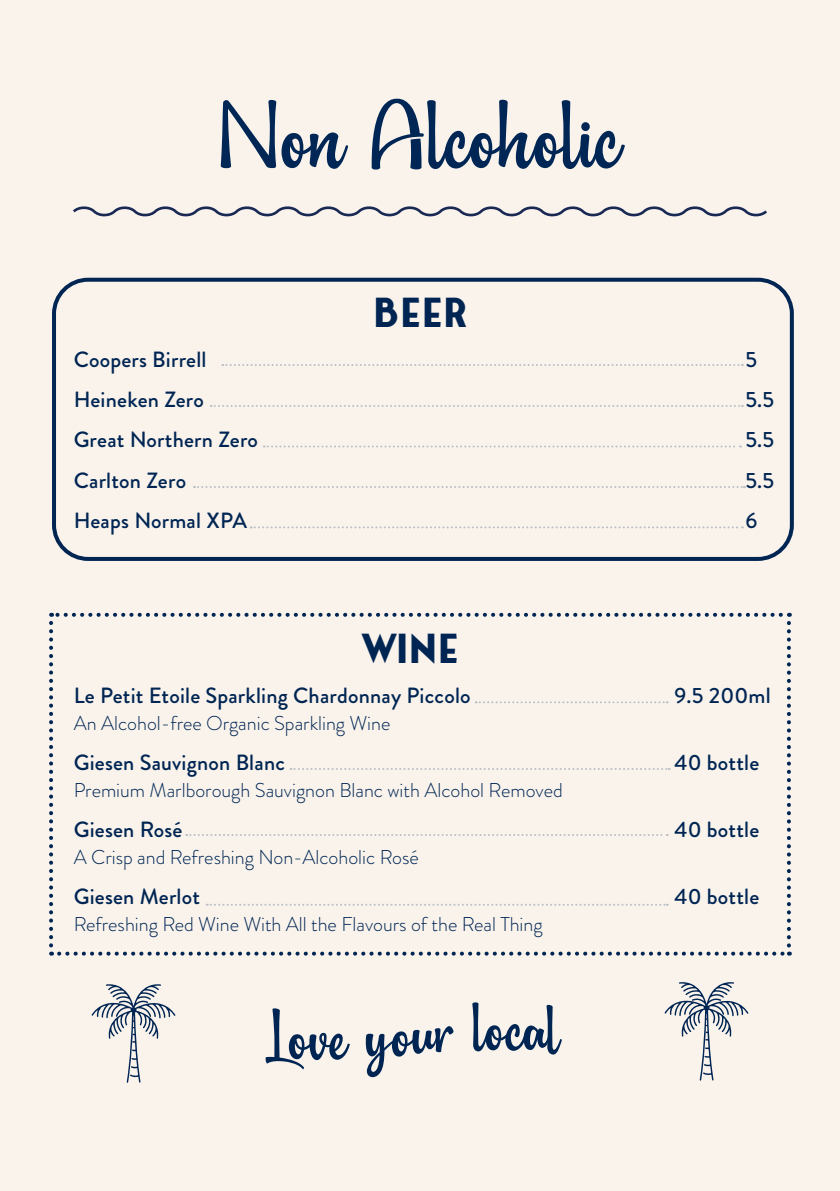
<style>
.page{position:relative;width:840px;height:1191px;background:#fff}
.page>*{position:absolute;margin:0;border:0;box-sizing:border-box;transform-origin:0 0}
.BodyTabs{font:102px "Southern Beach";color:#002655}
.NON-ALC{font:700 40px "Fonseca";color:#002553}
.BodyTabs-2{font:700 40px "Fonseca";color:#002553}
.NON-ALC-2{font:500 22px "Brandon Grotesque";letter-spacing:.01em;color:#002553}
.NON-ALC-3{font:300 20px "Brandon Grotesque";color:#002553}
</style>
<div class="page">
<div style="left:0;top:0;width:839px;height:1191px;background:#f9f3ec"></div>
<div style="left:52px;top:278px;width:741px;height:283px;border:4px solid #002553;border-radius:34px"></div>
<svg style="left:49px;top:623px;width:4px;height:332px"></svg>
<svg style="left:59px;top:951px;width:730px;height:4px"></svg>
<svg style="left:786px;top:613px;width:4px;height:332px"></svg>
<svg style="left:51px;top:613px;width:729px;height:4px"></svg>
<svg style="left:222px;top:364px;width:520px;height:2px"></svg>
<svg style="left:263px;top:445px;width:477px;height:2px"></svg>
<svg style="left:250px;top:526px;width:492px;height:2px"></svg>
<svg style="left:475px;top:701px;width:192px;height:2px"></svg>
<svg style="left:290px;top:768px;width:379px;height:2px"></svg>
<svg style="left:186px;top:834px;width:481px;height:2px"></svg>
<svg style="left:210px;top:405px;width:532px;height:2px"></svg>
<svg style="left:194px;top:486px;width:550px;height:2px"></svg>
<svg style="left:207px;top:903px;width:460px;height:2px"></svg>
<svg style="left:73px;top:206px;width:694px;height:11px"></svg>
<svg style="left:265px;top:1008px;width:84px;height:61px"></svg>
<svg style="left:365px;top:1026px;width:88px;height:51px"></svg>
<svg style="left:472px;top:1002px;width:89px;height:52px"></svg>
<svg style="left:664px;top:982px;width:84px;height:98px"></svg>
<svg style="left:91px;top:984px;width:84px;height:98px"></svg>
<p class="BodyTabs" style="left:221px;top:68px;width:401px">Non Alcoholic</p>
<p class="NON-ALC" style="left:373px;top:288px;width:97px">BEER</p>
<p class="NON-ALC-2" style="left:74px;top:345px;width:134px">Coopers Birrell</p>
<p class="NON-ALC-2" style="left:745px;top:345px;width:13px">5</p>
<p class="NON-ALC-2" style="left:74px;top:385px;width:132px">Heineken Zero</p>
<p class="NON-ALC-2" style="left:745px;top:385px;width:30px">5.5</p>
<p class="NON-ALC-2" style="left:74px;top:425px;width:186px">Great Northern Zero</p>
<p class="NON-ALC-2" style="left:745px;top:425px;width:30px">5.5</p>
<p class="NON-ALC-2" style="left:74px;top:465px;width:114px">Carlton Zero</p>
<p class="NON-ALC-2" style="left:745px;top:465px;width:30px">5.5</p>
<p class="NON-ALC-2" style="left:74px;top:505px;width:175px">Heaps Normal XPA</p>
<p class="NON-ALC-2" style="left:745px;top:505px;width:13px">6</p>
<p class="BodyTabs-2" style="left:359px;top:624px;width:101px">WINE</p>
<p class="NON-ALC-2" style="left:74px;top:680px;width:398px">Le Petit Etoile Sparkling Chardonnay Piccolo</p>
<p class="NON-ALC-2" style="left:674px;top:680px;width:98px">9.5 200ml</p>
<p class="NON-ALC-3" style="left:74px;top:709px;width:318px">An Alcohol-free Organic Sparkling Wine</p>
<p class="NON-ALC-2" style="left:74px;top:747px;width:212px">Giesen Sauvignon Blanc</p>
<p class="NON-ALC-2" style="left:674px;top:747px;width:86px">40 bottle</p>
<p class="NON-ALC-3" style="left:74px;top:776px;width:490px">Premium Marlborough Sauvignon Blanc with Alcohol Removed</p>
<p class="NON-ALC-2" style="left:74px;top:814px;width:110px">Giesen Rosé</p>
<p class="NON-ALC-2" style="left:674px;top:814px;width:86px">40 bottle</p>
<p class="NON-ALC-3" style="left:74px;top:843px;width:346px">A Crisp and Refreshing Non-Alcoholic Rosé</p>
<p class="NON-ALC-2" style="left:74px;top:881px;width:128px">Giesen Merlot</p>
<p class="NON-ALC-2" style="left:674px;top:881px;width:86px">40 bottle</p>
<p class="NON-ALC-3" style="left:74px;top:910px;width:470px">Refreshing Red Wine With All the Flavours of the Real Thing</p>
</div>
